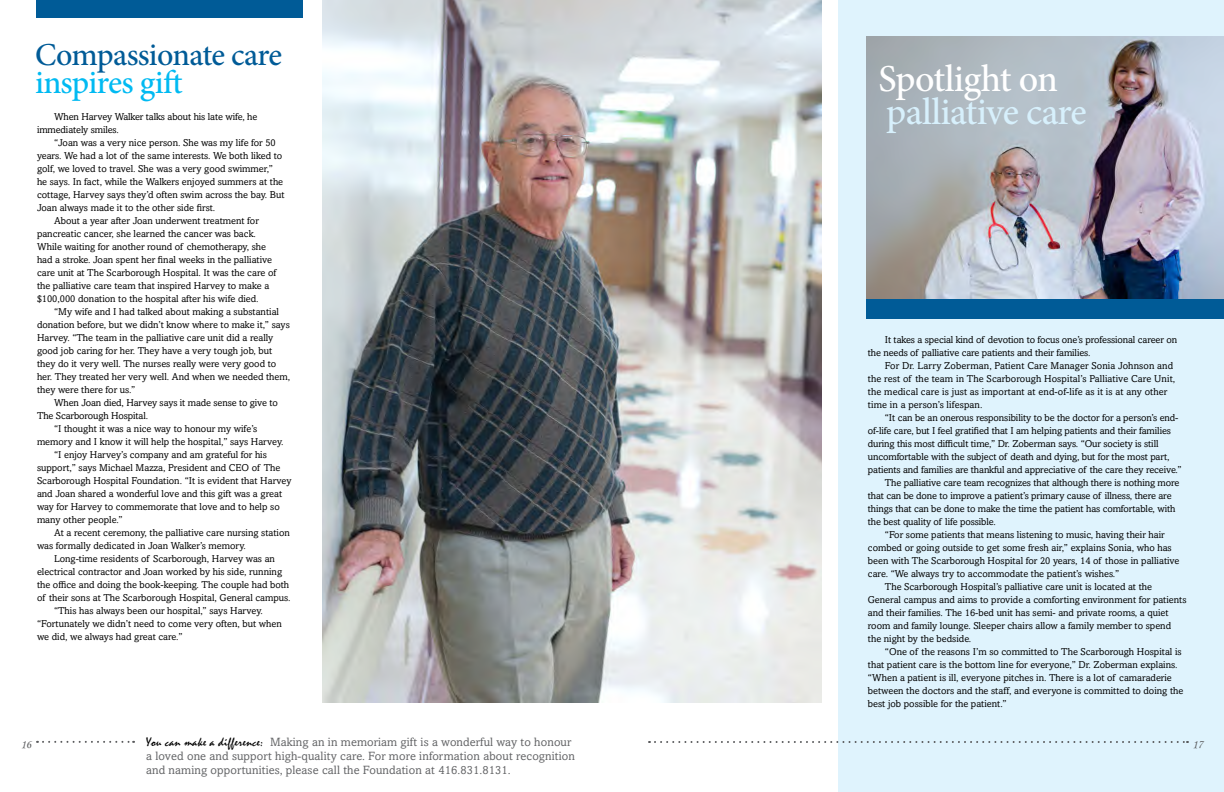
<style>
.page{position:relative;width:1224px;height:792px;background:#fff}
.page>*{position:absolute;margin:0;border:0;box-sizing:border-box;transform-origin:0 0}
.t1{font:500 38.1px "Minion Pro";letter-spacing:-.02em;color:#d7f0fc}
.t2{font:500 38.1px "Minion Pro";letter-spacing:-.02em;color:#fff}
.t3{font:500 33px "Minion Pro";letter-spacing:-.02em;color:#00baf2}
.t4{font:500 32px "Minion Pro";letter-spacing:-.025em;color:#005b97}
.t5{font:12px/14px "Amasis";letter-spacing:.01em;color:#636466}
.t6{font:12px "Monotype Corsiva";color:#58595b}
.t7{font:10px/13px "Amasis";color:#000}
.s1{font-family:"Mistral";font-size:13px;color:#000}
</style>
<div class="page">
<div style="left:838px;top:0;width:386px;height:792px;background:#dff3fd"></div>
<svg style="left:37px;top:741px;width:97px;height:2px"></svg>
<svg style="left:649px;top:741px;width:539px;height:2px"></svg>
<img style="left:323px;top:0;width:499px;height:703px">
<div style="left:36px;top:0;width:267px;height:18px;background:#005b97"></div>
<div style="left:867px;top:36px;width:357px;height:283px;background:#005b97"></div>
<img style="left:867px;top:36px;width:357px;height:262px">
<h3 class="t4" style="left:35px;top:34px;width:249px">Compassionate care</h3>
<h2 class="t3" style="left:35px;top:61px;width:149px">inspires gift</h2>
<p class="t7" style="left:37px;top:110px;width:222px;text-indent:17px">When Harvey Walker talks about his late wife, he immediately smiles.</p>
<p class="t7" style="left:54px;top:136px;width:223px">“Joan was a very nice person. She was my life for 50</p>
<p class="t7" style="left:37px;top:149px;width:247px">years. We had a lot of the same interests. We both liked to</p>
<p class="t7" style="left:37px;top:162px;width:238px">golf, we loved to travel. She was a very good swimmer,”</p>
<p class="t7" style="left:37px;top:175px;width:248px">he says. In fact, while the Walkers enjoyed summers at the</p>
<p class="t7" style="left:37px;top:188px;width:249px">cottage, Harvey says they’d often swim across the bay. But</p>
<p class="t7" style="left:37px;top:201px;width:180px">Joan always made it to the other side first.</p>
<p class="t7" style="left:54px;top:214px;width:206px">About a year after Joan underwent treatment for</p>
<p class="t7" style="left:37px;top:227px;width:220px">pancreatic cancer, she learned the cancer was back.</p>
<p class="t7" style="left:37px;top:240px;width:231px">While waiting for another round of chemotherapy, she</p>
<p class="t7" style="left:37px;top:253px;width:237px">had a stroke. Joan spent her final weeks in the palliative</p>
<p class="t7" style="left:37px;top:266px;width:241px">care unit at The Scarborough Hospital. It was the care of</p>
<p class="t7" style="left:37px;top:279px;width:234px">the palliative care team that inspired Harvey to make a</p>
<p class="t7" style="left:37px;top:292px;width:223px">$100,000 donation to the hospital after his wife died.</p>
<p class="t7" style="left:54px;top:305px;width:227px">“My wife and I had talked about making a substantial</p>
<p class="t7" style="left:37px;top:318px;width:254px">donation before, but we didn’t know where to make it,” says</p>
<p class="t7" style="left:37px;top:331px;width:238px">Harvey. “The team in the palliative care unit did a really</p>
<p class="t7" style="left:37px;top:344px;width:237px">good job caring for her. They have a very tough job, but</p>
<p class="t7" style="left:37px;top:357px;width:241px">they do it very well. The nurses really were very good to</p>
<p class="t7" style="left:37px;top:370px;width:255px">her. They treated her very well. And when we needed them,</p>
<p class="t7" style="left:37px;top:383px;width:100px">they were there for us.”</p>
<p class="t7" style="left:54px;top:396px;width:225px">When Joan died, Harvey says it made sense to give to</p>
<p class="t7" style="left:37px;top:409px;width:113px">The Scarborough Hospital.</p>
<p class="t7" style="left:54px;top:422px;width:205px">“I thought it was a nice way to honour my wife’s</p>
<p class="t7" style="left:37px;top:435px;width:248px">memory and I know it will help the hospital,” says Harvey.</p>
<p class="t7" style="left:54px;top:448px;width:214px">“I enjoy Harvey’s company and am grateful for his</p>
<p class="t7" style="left:37px;top:461px;width:245px">support,” says Michael Mazza, President and CEO of The</p>
<p class="t7" style="left:37px;top:474px;width:256px">Scarborough Hospital Foundation. “It is evident that Harvey</p>
<p class="t7" style="left:37px;top:487px;width:247px">and Joan shared a wonderful love and this gift was a great</p>
<p class="t7" style="left:37px;top:500px;width:244px">way for Harvey to commemorate that love and to help so</p>
<p class="t7" style="left:37px;top:513px;width:87px">many other people.”</p>
<p class="t7" style="left:54px;top:526px;width:237px">At a recent ceremony, the palliative care nursing station</p>
<p class="t7" style="left:37px;top:539px;width:211px">was formally dedicated in Joan Walker’s memory.</p>
<p class="t7" style="left:54px;top:552px;width:223px">Long-time residents of Scarborough, Harvey was an</p>
<p class="t7" style="left:37px;top:565px;width:247px">electrical contractor and Joan worked by his side, running</p>
<p class="t7" style="left:37px;top:578px;width:254px">the office and doing the book-keeping. The couple had both</p>
<p class="t7" style="left:37px;top:591px;width:255px">of their sons at The Scarborough Hospital, General campus.</p>
<p class="t7" style="left:54px;top:604px;width:210px">“This has always been our hospital,” says Harvey.</p>
<p class="t7" style="left:37px;top:617px;width:246px">“Fortunately we didn’t need to come very often, but when</p>
<p class="t7" style="left:37px;top:630px;width:147px">we did, we always had great care.”</p>
<h1 class="t2" style="left:878px;top:53px;width:181px">Spotlight on</h1>
<h1 class="t1" style="left:886px;top:86px;width:202px">palliative care</h1>
<p class="t7" style="left:868px;top:333px;width:311px;text-indent:17px">It takes a special kind of devotion to focus one’s professional career on the needs of palliative care patients and their families.</p>
<p class="t7" style="left:868px;top:359px;width:309px;text-indent:17px">For Dr. Larry Zoberman, Patient Care Manager Sonia Johnson and the rest of the team in The Scarborough Hospital’s Palliative Care Unit, the medical care is just as important at end-of-life as it is at any other time in a person’s lifespan.</p>
<p class="t7" style="left:885px;top:411px;width:295px">“It can be an onerous responsibility to be the doctor for a person’s end-</p>
<p class="t7" style="left:868px;top:424px;width:305px">of-life care, but I feel gratified that I am helping patients and their families</p>
<p class="t7" style="left:868px;top:437px;width:292px">during this most difficult time,” Dr. Zoberman says. “Our society is still</p>
<p class="t7" style="left:868px;top:450px;width:303px">uncomfortable with the subject of death and dying, but for the most part,</p>
<p class="t7" style="left:868px;top:463px;width:315px">patients and families are thankful and appreciative of the care they receive.”</p>
<p class="t7" style="left:885px;top:476px;width:296px">The palliative care team recognizes that although there is nothing more</p>
<p class="t7" style="left:868px;top:489px;width:305px">that can be done to improve a patient’s primary cause of illness, there are</p>
<p class="t7" style="left:868px;top:502px;width:309px">things that can be done to make the time the patient has comfortable, with</p>
<p class="t7" style="left:868px;top:515px;width:129px">the best quality of life possible.</p>
<p class="t7" style="left:885px;top:528px;width:281px">“For some patients that means listening to music, having their hair</p>
<p class="t7" style="left:868px;top:541px;width:305px">combed or going outside to get some fresh air,” explains Sonia, who has</p>
<p class="t7" style="left:868px;top:554px;width:313px">been with The Scarborough Hospital for 20 years, 14 of those in palliative</p>
<p class="t7" style="left:868px;top:567px;width:253px">care. “We always try to accommodate the patient’s wishes.”</p>
<p class="t7" style="left:885px;top:580px;width:269px">The Scarborough Hospital’s palliative care unit is located at the</p>
<p class="t7" style="left:868px;top:593px;width:320px">General campus and aims to provide a comforting environment for patients</p>
<p class="t7" style="left:868px;top:606px;width:302px">and their families. The 16-bed unit has semi- and private rooms, a quiet</p>
<p class="t7" style="left:868px;top:619px;width:305px">room and family lounge. Sleeper chairs allow a family member to spend</p>
<p class="t7" style="left:868px;top:632px;width:105px">the night by the bedside.</p>
<p class="t7" style="left:885px;top:645px;width:298px">“One of the reasons I’m so committed to The Scarborough Hospital is</p>
<p class="t7" style="left:868px;top:658px;width:311px">that patient care is the bottom line for everyone,” Dr. Zoberman explains.</p>
<p class="t7" style="left:868px;top:671px;width:305px">“When a patient is ill, everyone pitches in. There is a lot of camaraderie</p>
<p class="t7" style="left:868px;top:684px;width:317px">between the doctors and the staff, and everyone is committed to doing the</p>
<p class="t7" style="left:868px;top:697px;width:140px">best job possible for the patient.”</p>
<p class="t5" style="left:146px;top:735px;width:430px"><span class="s1">You can make a difference:</span> Making an in memoriam gift is a wonderful way to honour a loved one and support high-quality care. For more information about recognition and naming opportunities, please call the Foundation at 416.831.8131.</p>
<p class="t6" style="left:21px;top:737px;width:12px">16</p>
<p class="t6" style="left:1193px;top:737px;width:12px">17</p>
</div>
